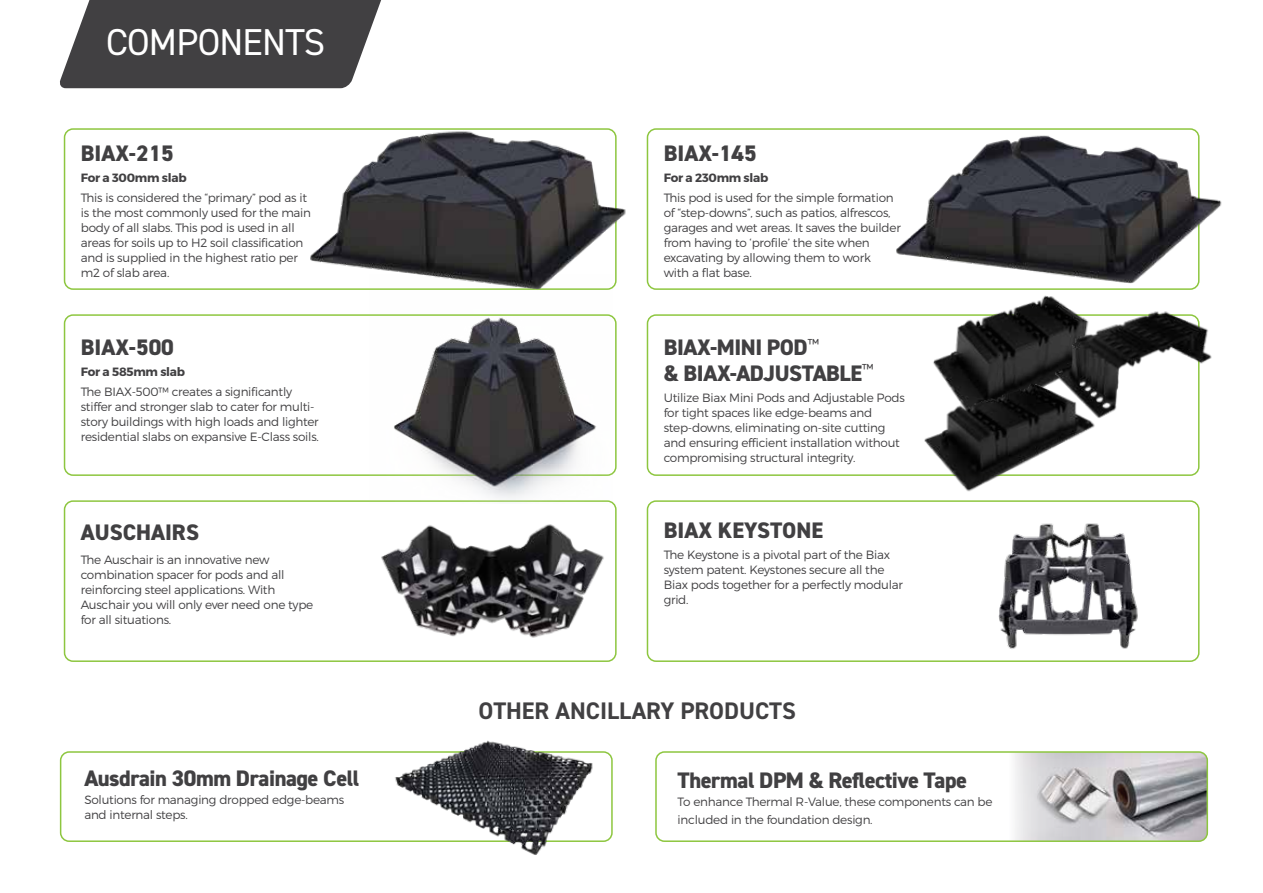
<style>
.page{position:relative;width:1263px;height:893px;background:#fff}
.page>*{position:absolute;margin:0;border:0;box-sizing:border-box;transform-origin:0 0}
.t1{font:37.5px "DIN2014";letter-spacing:-.02em;color:#fff}
.t2{font:700 24px "DIN2014";color:#414042}
.t3{font:800 22.5px/25.5px "DIN2014";letter-spacing:-.02em;color:#414042}
.t4{font:800 22.5px "DIN2014";color:#414042}
.t5{font:300 12px/15px "Montserrat";letter-spacing:-.02em;color:#414042}
.t6{font:700 12px "Montserrat";letter-spacing:-.02em;color:#414042}
</style>
<div class="page">
<div style="left:647px;top:128px;width:552px;height:162px;border:2px solid #8dc63f;border-radius:9px"></div>
<img style="left:884px;top:128px;width:338px;height:162px">
<svg style="left:60px;top:0;width:321px;height:88px;background:#525153"></svg>
<div style="left:64px;top:314px;width:553px;height:162px;border:2px solid #8dc63f;border-radius:9px"></div>
<div style="left:64px;top:500px;width:553px;height:162px;border:2px solid #8dc63f;border-radius:9px"></div>
<div style="left:60px;top:751px;width:553px;height:91px;border:2px solid #8dc63f;border-radius:9px"></div>
<div style="left:647px;top:314px;width:552px;height:162px;border:2px solid #8dc63f;border-radius:9px"></div>
<img style="left:1014px;top:754px;width:193px;height:87px">
<div style="left:655px;top:751px;width:553px;height:91px;border:2px solid #8dc63f;border-radius:9px"></div>
<img style="left:282px;top:128px;width:344px;height:162px">
<img style="left:370px;top:274px;width:243px;height:224px">
<img style="left:915px;top:280px;width:198px;height:80px">
<img style="left:913px;top:360px;width:188px;height:132px">
<img style="left:1037px;top:289px;width:185px;height:144px">
<div style="left:647px;top:500px;width:552px;height:162px;border:2px solid #8dc63f;border-radius:9px"></div>
<img style="left:998px;top:523px;width:140px;height:126px">
<img style="left:357px;top:498px;width:256px;height:140px">
<img style="left:386px;top:740px;width:214px;height:115px">
<h1 class="t1" style="left:106px;top:19px;width:221px">COMPONENTS</h1>
<h3 class="t3" style="left:81px;top:141px;width:95px">BIAX-215</h3>
<p class="t6" style="left:81px;top:171px;width:107px">For a 300mm slab</p>
<p class="t5" style="left:81px;top:190px;width:232px">This is considered the “primary” pod as it is the most commonly used for the main body of all slabs. This pod is used in all areas for soils up to H2 soil classification and is supplied in the highest ratio per m2 of slab area.</p>
<h3 class="t3" style="left:81px;top:335px;width:95px">BIAX-500</h3>
<p class="t6" style="left:81px;top:364px;width:106px">For a 585mm slab</p>
<p class="t5" style="left:81px;top:384px;width:240px">The BIAX-500™ creates a significantly stiffer and stronger slab to cater for multi&shy;story buildings with high loads and lighter residential slabs on expansive E-Class soils.</p>
<h3 class="t4" style="left:81px;top:517px;width:120px">AUSCHAIRS</h3>
<p class="t5" style="left:81px;top:552px;width:234px">The Auschair is an innovative new combination spacer for pods and all reinforcing steel applications. With Auschair you will only ever need one type for all situations.</p>
<h3 class="t3" style="left:84px;top:766px;width:276px">Ausdrain 30mm Drainage Cell</h3>
<p class="t5" style="left:84px;top:792px;width:262px">Solutions for managing dropped edge-beams and internal steps.</p>
<h3 class="t3" style="left:664px;top:141px;width:95px">BIAX-145</h3>
<p class="t6" style="left:664px;top:171px;width:106px">For a 230mm slab</p>
<p class="t5" style="left:664px;top:190px;width:239px">This pod is used for the simple formation of “step-downs”, such as patios, alfrescos, garages and wet areas. It saves the builder from having to ‘profile’ the site when excavating by allowing them to work<br>with a flat base.</p>
<h3 class="t3" style="left:664px;top:335px;width:211px">BIAX-MINI POD<sup>™<br></sup>&amp; BIAX-ADJUSTABLE<sup>™</sup></h3>
<p class="t5" style="left:664px;top:390px;width:243px">Utilize Biax Mini Pods and Adjustable Pods for tight spaces like edge-beams and step-downs, eliminating on-site cutting and ensuring efficient installation without compromising structural integrity.</p>
<h3 class="t4" style="left:664px;top:515px;width:161px">BIAX KEYSTONE</h3>
<p class="t5" style="left:664px;top:547px;width:241px">The Keystone is a pivotal part of the Biax system patent. Keystones secure all the<br>Biax pods together for a perfectly modular grid.</p>
<h2 class="t2" style="left:479px;top:695px;width:319px">OTHER ANCILLARY PRODUCTS</h2>
<h3 class="t3" style="left:678px;top:767px;width:291px">Thermal DPM &amp; Reflective Tape</h3>
<p class="t5" style="left:678px;top:792px;width:316px;line-height:18px">To enhance Thermal R-Value, these components can be included in the foundation design.</p>
</div>
